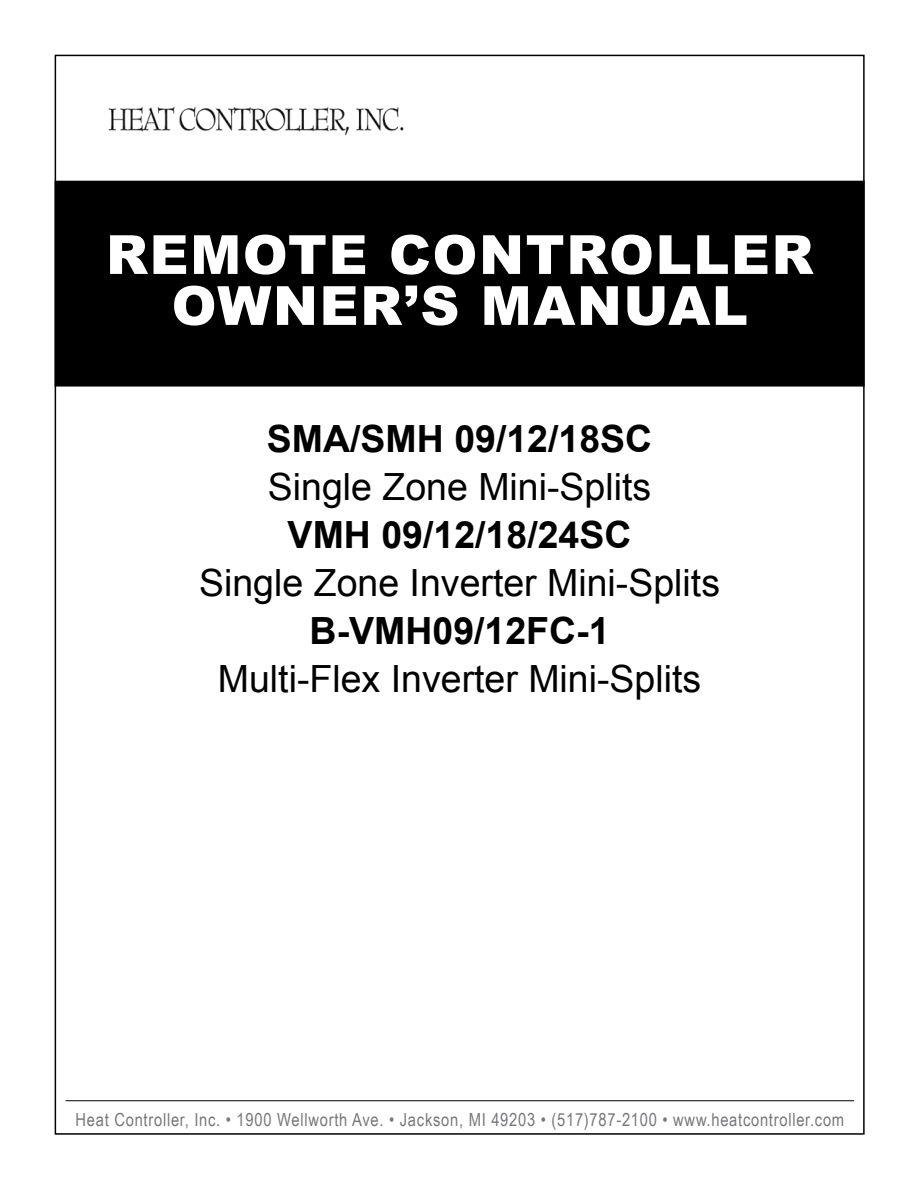
<style>
.page{position:relative;width:918px;height:1188px;background:#fff}
.page>*{position:absolute;margin:0;border:0;box-sizing:border-box;transform-origin:0 0}
.t1{font:900 54px/51px "Arial";letter-spacing:.03em;color:#fff;text-align:center}
.t2{font:37.5px "Arial";color:#000}
.t3{font:700 37.5px "Arial";color:#000}
.t4{font:18px "Arial Narrow";letter-spacing:.04em;color:#77787b}
</style>
<div class="page">
<hr style="left:66px;top:1100px;width:788px;height:1px;background:#000">
<div style="left:55px;top:181px;width:809px;height:205px;background:#000"></div>
<div style="left:55px;top:181px;width:810px;height:206px;border:2px solid #000"></div>
<img style="left:108px;top:106px;width:296px;height:30px">
<h1 class="t1" style="left:106px;top:227px;width:705px">REMOTE CONTROLLER<br>OWNER’S MANUAL</h1>
<h2 class="t3" style="left:267px;top:414px;width:387px">SMA/SMH 09/12/18SC</h2>
<h2 class="t2" style="left:268px;top:463px;width:385px">Single Zone Mini-Splits</h2>
<h2 class="t3" style="left:288px;top:510px;width:345px">VMH 09/12/18/24SC</h2>
<h2 class="t2" style="left:199px;top:559px;width:522px">Single Zone Inverter Mini-Splits</h2>
<h2 class="t3" style="left:310px;top:606px;width:302px">B-VMH09/12FC-1</h2>
<h2 class="t2" style="left:218px;top:655px;width:485px">Multi-Flex Inverter Mini-Splits</h2>
<p class="t4" style="left:76px;top:1106px;width:770px">Heat Controller, Inc. • 1900 Wellworth Ave. • Jackson, MI 49203 • (517)787-2100 • www.heatcontroller.com</p>
</div>
